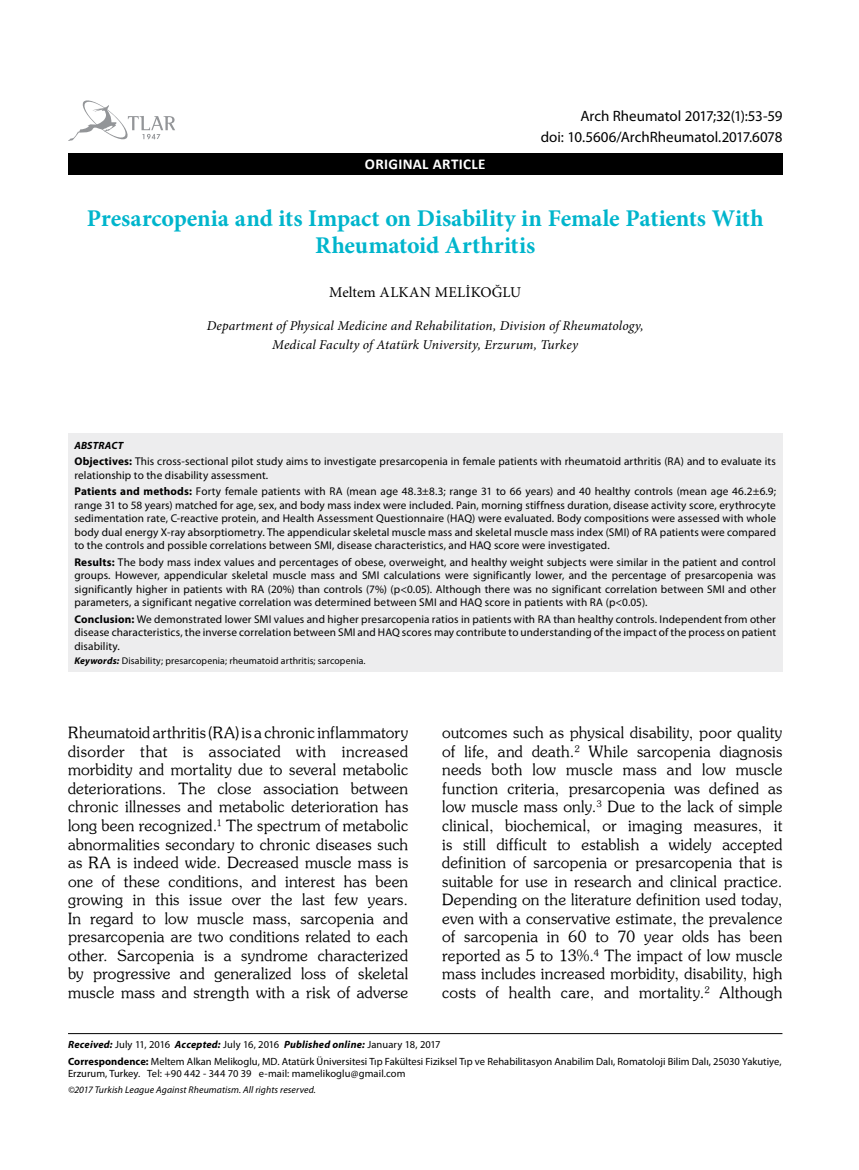
<style>
.page{position:relative;width:859px;height:1170px;background:#fff}
.page>*{position:absolute;margin:0;border:0;box-sizing:border-box;transform-origin:0 0}
.t1{font:700 24px/27px "Minion Pro";letter-spacing:-.005em;color:#00b5cc;text-align:center}
.t2{font:15.45px/18.6px "Souvenir Turk";letter-spacing:.015em;color:#000;text-align:justify}
.t3{font:15px "Myriad Pro";letter-spacing:-.005em;color:#000}
.t4{font:15px "Minion Pro";letter-spacing:.01em;color:#000}
.t5{font:700 15px "Calibri";letter-spacing:.02em;color:#fff}
.t6{font:italic 13.5px/19.5px "Minion Pro";letter-spacing:.01em;color:#000;text-align:center}
.t7{font:11.25px/13.5px "Myriad Pro";letter-spacing:.01em;color:#000;text-align:justify}
.t8{font:10.5px/16.8px "Myriad Pro";color:#000}
.t9{font:italic 700 10.5px "Myriad Pro";letter-spacing:.015em;color:#000}
.t10{font:9.75px "Myriad Pro";letter-spacing:.015em;color:#000}
.t11{font:italic 9.75px "Myriad Pro";letter-spacing:.01em;color:#000}
.s1{font-weight:700}
.s2{font-weight:700;font-style:italic}
</style>
<div class="page">
<div style="left:68px;top:153px;width:714px;height:21px;background:#000"></div>
<svg style="left:68px;top:100px;width:107px;height:41px"></svg>
<hr style="left:68px;top:1033px;width:714px;height:1px;background:#000">
<div style="left:68px;top:433px;width:714px;height:239px;background:#ededee"></div>
<h3 class="t3" style="left:580px;top:107px;width:204px">Arch Rheumatol 2017;32(1):53-59</h3>
<h3 class="t5" style="left:365px;top:153px;width:122px">ORIGINAL ARTICLE</h3>
<h3 class="t3" style="left:541px;top:127px;width:243px">doi: 10.5606/ArchRheumatol.2017.6078</h3>
<h1 class="t1" style="left:87px;top:204px;width:678px">Presarcopenia and its Impact on Disability in Female Patients With<br>Rheumatoid Arthritis</h1>
<h3 class="t4" style="left:329px;top:282px;width:193px">Meltem ALKAN MELİKOĞLU</h3>
<p class="t6" style="left:207px;top:315px;width:439px">Department of Physical Medicine and Rehabilitation, Division of Rheumatology,<br>Medical Faculty of Atatürk University, Erzurum, Turkey</p>
<p class="t9" style="left:74px;top:438px;width:50px">ABSTRACT</p>
<p class="t7" style="left:74px;top:454px;width:703px"><span class="s1">Objectives:</span> This cross-sectional pilot study aims to investigate presarcopenia in female patients with rheumatoid arthritis (RA) and to evaluate its relationship to the disability assessment.</p>
<p class="t7" style="left:74px;top:484px;width:703px"><span class="s1">Patients and methods:</span> Forty female patients with RA (mean age 48.3±8.3; range 31 to 66 years) and 40 healthy controls (mean age 46.2±6.9; range 31 to 58 years) matched for age, sex, and body mass index were included. Pain, morning stiffness duration, disease activity score, erythrocyte sedimentation rate, C-reactive protein, and Health Assessment Questionnaire (HAQ) were evaluated. Body compositions were assessed with whole body dual energy X-ray absorptiometry. The appendicular skeletal muscle mass and skeletal muscle mass index (SMI) of RA patients were compared to the controls and possible correlations between SMI, disease characteristics, and HAQ score were investigated.</p>
<p class="t7" style="left:74px;top:555px;width:703px"><span class="s1">Results:</span> The body mass index values and percentages of obese, overweight, and healthy weight subjects were similar in the patient and control groups. However, appendicular skeletal muscle mass and SMI calculations were significantly lower, and the percentage of presarcopenia was significantly higher in patients with RA (20%) than controls (7%) (p&lt;0.05). Although there was no significant correlation between SMI and other parameters, a significant negative correlation was determined between SMI and HAQ score in patients with RA (p&lt;0.05).</p>
<p class="t7" style="left:74px;top:612px;width:703px"><span class="s1">Conclusion:</span> We demonstrated lower SMI values and higher presarcopenia ratios in patients with RA than healthy controls. Independent from other disease characteristics, the inverse correlation between SMI and HAQ scores may contribute to understanding of the impact of the process on patient disability.</p>
<p class="t10" style="left:74px;top:655px;width:293px"><span class="s2">Keywords:</span> Disability; presarcopenia; rheumatoid arthritis; sarcopenia.</p>
<p class="t2" style="left:68px;top:723px;width:342px">Rheumatoid arthritis (RA) is a chronic inflammatory disorder that is associated with increased morbidity and mortality due to several metabolic deteriorations. The close association between chronic illnesses and metabolic deterioration has long been recognized.<sup>1</sup> The spectrum of metabolic abnormalities secondary to chronic diseases such as RA is indeed wide. Decreased muscle mass is one of these conditions, and interest has been growing in this issue over the last few years.<br>In regard to low muscle mass, sarcopenia and presarcopenia are two conditions related to each other. Sarcopenia is a syndrome characterized by progressive and generalized loss of skeletal muscle mass and strength with a risk of adverse</p>
<p class="t2" style="left:442px;top:723px;width:342px">outcomes such as physical disability, poor quality of life, and death.<sup>2</sup> While sarcopenia diagnosis needs both low muscle mass and low muscle function criteria, presarcopenia was defined as low muscle mass only.<sup>3</sup> Due to the lack of simple clinical, biochemical, or imaging measures, it is still difficult to establish a widely accepted definition of sarcopenia or presarcopenia that is suitable for use in research and clinical practice.<br>Depending on the literature definition used today, even with a conservative estimate, the prevalence of sarcopenia in 60 to 70 year olds has been reported as 5 to 13%.<sup>4</sup> The impact of low muscle mass includes increased morbidity, disability, high costs of health care, and mortality.<sup>2</sup> Although</p>
<p class="t8" style="left:68px;top:1035px;width:715px"><span class="s2">Received:</span> July 11, 2016 <span class="s2">Accepted:</span> July 16, 2016 <span class="s2">Published online:</span> January 18, 2017<br><span class="s1">Correspondence:</span> Meltem Alkan Melikoglu, MD. Atatürk Üniversitesi Tıp Fakültesi Fiziksel Tıp ve Rehabilitasyon Anabilim Dalı, Romatoloji Bilim Dalı, 25030 Yakutiye,</p>
<p class="t8" style="left:68px;top:1065px;width:339px">Erzurum, Turkey. Tel: +90 442 - 344 70 39 e-mail: mamelikoglu@gmail.com</p>
<p class="t11" style="left:68px;top:1083px;width:249px">©2017 Turkish League Against Rheumatism. All rights reserved.</p>
</div>
